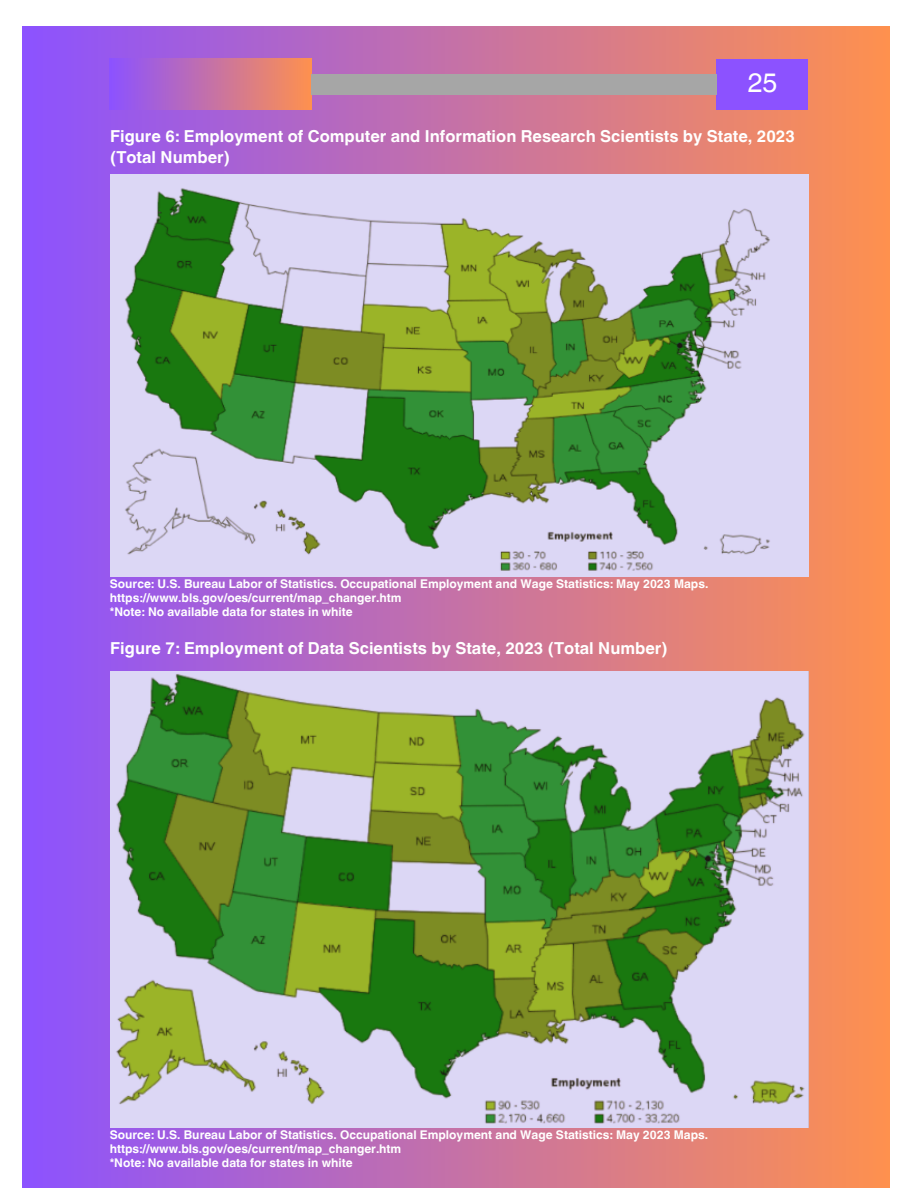
<style>
.page{position:relative;width:918px;height:1188px;background:#fff}
.page>*{position:absolute;margin:0;border:0;box-sizing:border-box;transform-origin:0 0}
.t1{font:26.85px "Helvetica World";color:#fff}
.t2{font:700 16.5px/21.3px "Helvetica World";color:#fff}
.t3{font:700 12px/14px "Helvetica World";color:#fff}
</style>
<div class="page">
<div style="left:22px;top:26px;width:867px;height:1162px;background:linear-gradient(to right,#8c52ff,#fe914e)"></div>
<div style="left:110px;top:59px;width:201px;height:50px;background:linear-gradient(to right,#8c52ff,#fe904f)"></div>
<div style="left:716px;top:59px;width:92px;height:50px;background:#8c52ff"></div>
<div style="left:311px;top:74px;width:405px;height:20px;background:#a6a6a6"></div>
<img style="left:110px;top:174px;width:699px;height:403px">
<img style="left:110px;top:672px;width:699px;height:455px">
<p class="t1" style="left:748px;top:67px;width:31px">25</p>
<p class="t2" style="left:110px;top:124px;width:686px">Figure 6: Employment of Computer and Information Research Scientists by State, 2023 (Total Number)</p>
<p class="t3" style="left:110px;top:576px;width:600px">Source: U.S. Bureau Labor of Statistics. Occupational Employment and Wage Statistics: May 2023 Maps. https://www.bls.gov/oes/current/map_changer.htm</p>
<h1 class="t3" style="left:110px;top:604px;width:244px">*Note: No available data for states in white</h1>
<p class="t2" style="left:110px;top:636px;width:559px">Figure 7: Employment of Data Scientists by State, 2023 (Total Number)</p>
<p class="t3" style="left:110px;top:1127px;width:600px">Source: U.S. Bureau Labor of Statistics. Occupational Employment and Wage Statistics: May 2023 Maps. https://www.bls.gov/oes/current/map_changer.htm</p>
<p class="t3" style="left:110px;top:1155px;width:244px">*Note: No available data for states in white</p>
</div>
